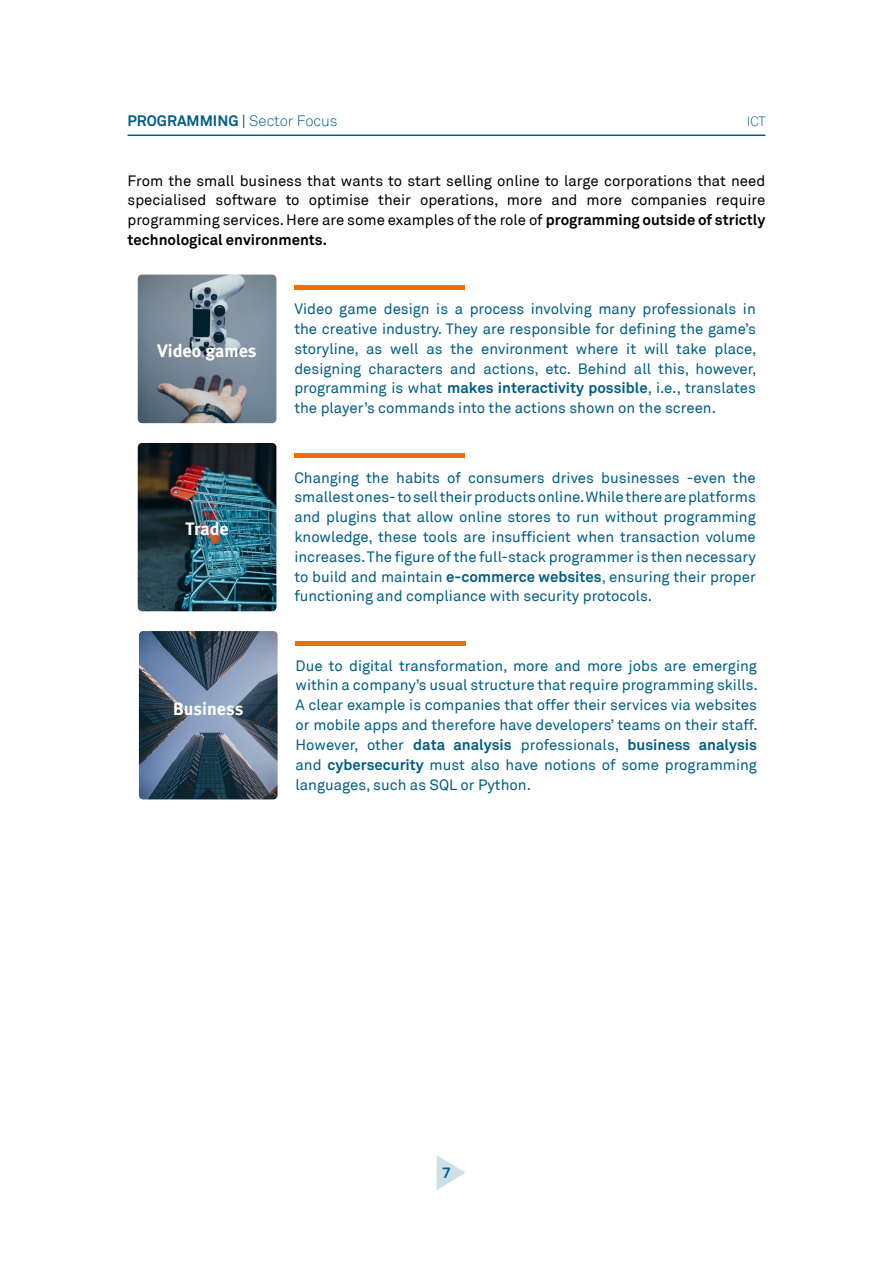
<style>
.page{position:relative;width:893px;height:1263px;background:#fff}
.page>*{position:absolute;margin:0;border:0;box-sizing:border-box;transform-origin:0 0}
.t1{font:18px "Meta Bold Turk";color:#fff}
.t2{font:15px/19.8px "Akkurat";color:#005e85;text-align:justify}
.t3{font:15px/19.8px "Akkurat";color:#000;text-align:justify}
.t4{font:700 15px "Akkurat";color:#005e85}
.t5{font:300 13.5px "Akkurat";color:#005e85}
.s1{font-weight:400}
.s2{font-weight:300}
.s3{font-weight:700}
</style>
<div class="page">
<hr style="left:128px;top:134px;width:637px;height:2px;background:#005e85">
<svg style="left:437px;top:1155px;width:29px;height:35px"></svg>
<hr style="left:294px;top:285px;width:170px;height:4px;background:#ed6f00">
<div style="left:294px;top:453px;width:170px;height:5px;background:#ed6f00"></div>
<div style="left:296px;top:641px;width:170px;height:5px;background:#ed6f00"></div>
<svg style="left:138px;top:275px;width:138px;height:148px;background:#788692"></svg>
<img style="left:138px;top:443px;width:138px;height:168px;border-radius:4px">
<svg style="left:139px;top:631px;width:139px;height:168px;background:#53667b"></svg>
<p class="t4" style="left:128px;top:111px;width:212px">PROGRAMMING <span class="s1">|</span> <span class="s2">Sector Focus</span></p>
<p class="t5" style="left:747px;top:113px;width:20px">ICT</p>
<p class="t3" style="left:128px;top:170px;width:639px">From the small business that wants to start selling online to large corporations that need specialised software to optimise their operations, more and more companies require programming services. Here are some examples of the role of <span class="s3">programming outside of strictly technological environments.</span></p>
<p class="t1" style="left:158px;top:341px;width:100px">Video games</p>
<p class="t1" style="left:185px;top:519px;width:45px">Trade</p>
<p class="t1" style="left:173px;top:698px;width:72px">Business</p>
<p class="t2" style="left:294px;top:299px;width:464px">Video game design is a process involving many professionals in the creative industry. They are responsible for defining the game’s storyline, as well as the environment where it will take place, designing characters and actions, etc. Behind all this, however, programming is what <span class="s3">makes interactivity possible</span>, i.e., translates the player’s commands into the actions shown on the screen.</p>
<p class="t2" style="left:294px;top:467px;width:463px">Changing the habits of consumers drives businesses -even the smallest ones- to sell their products online. While there are platforms and plugins that allow online stores to run without programming knowledge, these tools are insufficient when transaction volume increases. The figure of the full-stack programmer is then necessary to build and maintain <span class="s3">e-commerce websites</span>, ensuring their proper functioning and compliance with security protocols.</p>
<p class="t2" style="left:296px;top:656px;width:464px">Due to digital transformation, more and more jobs are emerging within a company’s usual structure that require programming skills.<br>A clear example is companies that offer their services via websites or mobile apps and therefore have developers’ teams on their staff.<br>However, other <span class="s3">data analysis</span> professionals, <span class="s3">business analysis </span>and <span class="s3">cybersecurity</span> must also have notions of some programming languages, such as SQL or Python.</p>
<p class="t4" style="left:442px;top:1163px;width:10px">7</p>
</div>
